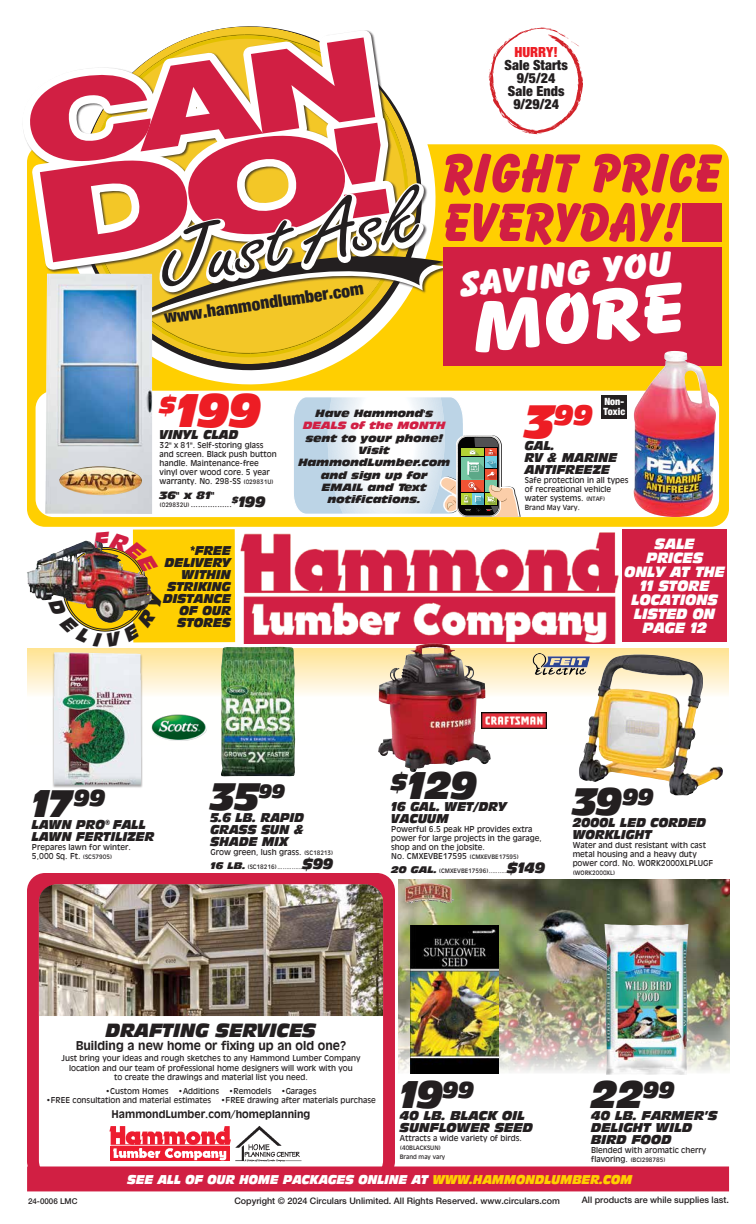
<style>
.page{position:relative;width:756px;height:1224px;background:#fff}
.page>*{position:absolute;margin:0;border:0;box-sizing:border-box;transform-origin:0 0}
.t1{font:800 72.2px "Balloon BT";color:#fff;scale:1.22 1}
.t2{font:800 55.1px/49.3px "Balloon BT";color:#d11f43}
.t3{font:italic 44px "Incised 901 BT Nord";color:#ed1d24;scale:.85 1}
.t4{font:800 36.1px "Balloon BT";color:#fff;scale:1.22 1}
.t5{font:italic 36px "Incised 901 BT Nord";color:#231f20;scale:.85 1}
.t6{font:italic 26.4px "Incised 901 BT Nord";color:#ed1d24;scale:.85 1}
.t7{font:italic 22px "Incised 901 BT Nord";color:#ed1d24;scale:.85 1}
.t8{font:italic 21.6px "Incised 901 BT Nord";color:#231f20;scale:.85 1}
.t9{font:italic 18px "Incised 901 BT Nord";color:#231f20;scale:.85 1}
.t10{font:900 condensed 17.5px "Helvetica Neue LT Std";color:#231f20}
.t11{font:italic 14px/14px "Incised 901 BT Nord";color:#fff;text-align:center;scale:.83 1}
.t12{font:900 condensed 14px/13px "Helvetica Neue LT Std";color:#231f20;text-align:center}
.t13{font:italic 14px "Incised 901 BT Nord";color:#231f20;scale:.85 1}
.t14{font:900 condensed 14px "Helvetica Neue LT Std";color:#ed1d24}
.t15{font:italic 12px/12px "Incised 901 BT Nord";color:#231f20;scale:.85 1}
.t16{font:italic 12px/12px "Incised 901 BT Nord";color:#231f20;scale:.9 1}
.t17{font:italic 12px "Incised 901 BT Nord";color:#fff;scale:.82 1}
.t18{font:700 12px "Incised 901 BT";color:#231f20}
.t19{font:700 10.5px "Incised 901 BT";color:#231f20}
.t20{font:900 condensed 10px/10px "Helvetica Neue LT Std";color:#fff}
.t21{font:italic 10px "Incised 901 BT Nord";color:#231f20}
.t22{font:italic 9.9px/12.4px "Incised 901 BT Nord";color:#231f20;text-align:center}
.t23{font:italic 9.9px "Incised 901 BT Nord";color:#d11f44}
.t24{font:500 9px "Helvetica Neue LT Std";color:#231f20}
.t25{font:8px/9px "Incised 901 BT";color:#231f20}
.t26{font:500 8px "Helvetica Neue LT Std";color:#231f20}
.t27{font:7px "Incised 901 BT";color:#231f20}
.t28{font:6px/9px "Incised 901 BT";color:#231f20}
.s1{font-size:6px}
.s2{font-family:"Incised 901 BT Nord";font-style:italic;font-size:14px}
.s3{font-size:44px}
.s4{font-family:"Incised 901 BT Nord";font-style:italic;font-size:9px}
.s5{font-size:8px}
.s6{color:#ffcf01}
</style>
<div class="page">
<svg style="left:27px;top:649px;width:702px;height:96px"></svg>
<div style="left:52px;top:653px;width:91px;height:136px;background:#231f20;opacity:.4"></div>
<img style="left:54px;top:652px;width:87px;height:133px">
<img style="left:150px;top:714px;width:59px;height:27px">
<div style="left:27px;top:873px;width:368px;height:306px;background:#d11f43;border-radius:18px"></div>
<div style="left:39px;top:885px;width:344px;height:294px;background:#fff;border-radius:18px"></div>
<img style="left:39px;top:884px;width:344px;height:132px">
<img style="left:235px;top:1126px;width:67px;height:36px">
<div style="left:27px;top:144px;width:702px;height:383px;background:#ffcf01;border-radius:18px"></div>
<svg style="left:489px;top:27px;width:94px;height:107px"></svg>
<svg style="left:152px;top:355px;width:198px;height:24px"></svg>
<svg style="left:23px;top:26px;width:425px;height:329px"></svg>
<div style="left:622px;top:529px;width:105px;height:113px;background:#d11f43"></div>
<img style="left:27px;top:556px;width:21px;height:45px">
<img style="left:240px;top:532px;width:378px;height:111px">
<div style="left:36px;top:391px;width:683px;height:126px;background:#fff"></div>
<div style="left:27px;top:1167px;width:702px;height:24px;background:#d11f43"></div>
<div style="left:443px;top:247px;width:279px;height:118px;background:#d11f43"></div>
<div style="left:683px;top:203px;width:39px;height:39px;background:#d11f43"></div>
<div style="left:110px;top:1146px;width:120px;height:15px;background:#ed1c2f"></div>
<svg style="left:109px;top:1126px;width:122px;height:34px"></svg>
<hr style="left:111px;top:1144px;width:119px;height:1px;background:#ed1c2f">
<svg style="left:293px;top:396px;width:228px;height:121px;background:#d8dedf"></svg>
<img style="left:45px;top:274px;width:107px;height:240px">
<img style="left:58px;top:466px;width:86px;height:29px">
<div style="left:602px;top:395px;width:25px;height:23px;background:#231f20"></div>
<img style="left:634px;top:351px;width:82px;height:166px">
<img style="left:395px;top:644px;width:37px;height:35px">
<img style="left:482px;top:713px;width:64px;height:16px">
<img style="left:579px;top:654px;width:144px;height:142px">
<img style="left:531px;top:653px;width:59px;height:22px">
<img style="left:399px;top:879px;width:331px;height:195px">
<img style="left:405px;top:883px;width:49px;height:21px">
<img style="left:411px;top:926px;width:88px;height:147px">
<img style="left:605px;top:924px;width:83px;height:151px">
<img style="left:220px;top:647px;width:75px;height:130px">
<img style="left:48px;top:529px;width:187px;height:114px">
<h3 class="t10" style="left:163px;top:306px;width:203px;rotate:-8deg">www.hammondlumber.com</h3>
<h3 class="t14" style="left:514px;top:43px;width:45px">HURRY!</h3>
<h3 class="t12" style="left:505px;top:58px;width:65px">Sale Starts<br>9/5/24<br>Sale Ends<br>9/29/24</h3>
<h2 class="t2" style="left:443px;top:148px;width:280px">RIGHT PRICE<br>EVERYDAY!</h2>
<h3 class="t4" style="left:459px;top:263px;width:177px;rotate:-6deg">SAVING YOU</h3>
<h1 class="t1" style="left:471px;top:284px;width:176px;rotate:-6deg">MORE</h1>
<h3 class="t3" style="left:176px;top:384px;width:102px">199</h3>
<p class="t25" style="left:160px;top:440px;width:119px">32" x 81". Self-storing glass and screen. Black push button handle. Maintenance-free vinyl over wood core. 5 year warranty. No. 298-SS <span class="s1">(029831U)</span></p>
<p class="t21" style="left:160px;top:489px;width:57px">36" x 81"</p>
<p class="t25" style="left:160px;top:499px;width:108px"><span class="s1">(029832U)</span> .................<sup>$</sup><span class="s2">199</span></p>
<h3 class="t7" style="left:160px;top:392px;width:21px">$</h3>
<h3 class="t15" style="left:160px;top:428px;width:94px">VINYL CLAD</h3>
<h3 class="t15" style="left:163px;top:545px;width:81px;text-align:right">*FREE<br>DELIVERY<br>WITHIN<br>STRIKING<br>DISTANCE<br>OF OUR<br>STORES</h3>
<p class="t22" style="left:316px;top:407px;width:119px">Have Hammond's</p>
<p class="t23" style="left:303px;top:420px;width:144px">DEALS of the MONTH</p>
<p class="t22" style="left:298px;top:432px;width:153px">sent to your phone!<br>Visit<br>HammondLumber.com and sign up for<br>EMAIL and Text notifications.</p>
<p class="t20" style="left:603px;top:397px;width:23px">Non-<br>Toxic</p>
<h3 class="t6" style="left:525px;top:399px;width:81px"><span class="s3">3</span>99</h3>
<h3 class="t15" style="left:525px;top:440px;width:110px">GAL.<br>RV &amp; MARINE<br>ANTIFREEZE</h3>
<p class="t25" style="left:525px;top:476px;width:105px">Safe protection in all types of recreational vehicle water systems. <span class="s1">(NTAF)</span></p>
<p class="t27" style="left:525px;top:503px;width:56px">Brand May Vary.</p>
<h3 class="t11" style="left:625px;top:536px;width:123px">SALE<br>PRICES<br>ONLY AT THE<br>11 STORE<br>LOCATIONS<br>LISTED ON<br>PAGE 12</h3>
<h3 class="t5" style="left:32px;top:782px;width:88px">17<sup>99</sup></h3>
<h3 class="t15" style="left:32px;top:818px;width:145px">LAWN PRO<sup>®</sup> FALL<br>LAWN FERTILIZER</h3>
<p class="t25" style="left:32px;top:842px;width:100px">Prepares lawn for winter.<br>5,000 Sq. Ft. <span class="s1">(SC57905)</span></p>
<h3 class="t5" style="left:211px;top:775px;width:89px">35<sup>99</sup></h3>
<h3 class="t15" style="left:211px;top:812px;width:112px;text-align:justify">5.6 LB. RAPID GRASS SUN &amp; SHADE MIX</h3>
<p class="t25" style="left:211px;top:848px;width:124px">Grow green, lush grass. <span class="s1">(SC18213)</span></p>
<p class="t28" style="left:211px;top:863px;width:94px"><span class="s4">16 LB.</span> (SC18216)..............</p>
<h3 class="t13" style="left:303px;top:856px;width:38px">$99</h3>
<h3 class="t8" style="left:391px;top:769px;width:21px">$</h3>
<h3 class="t15" style="left:391px;top:801px;width:137px">16 GAL. WET/DRY</h3>
<h3 class="t5" style="left:408px;top:765px;width:84px">129</h3>
<h3 class="t15" style="left:391px;top:813px;width:69px">VACUUM</h3>
<p class="t25" style="left:391px;top:825px;width:152px">Powerful 6.5 peak HP provides extra power for large projects in the garage, shop and on the jobsite.<br>No. CMXEVBE17595 <span class="s1">(CMXEVBE17595)</span></p>
<p class="t28" style="left:391px;top:867px;width:117px"><span class="s4">20 GAL.</span> (CMXEVBE17596)..........</p>
<h3 class="t13" style="left:507px;top:860px;width:46px">$149</h3>
<h3 class="t5" style="left:573px;top:780px;width:97px">39<sup>99</sup></h3>
<h3 class="t15" style="left:573px;top:817px;width:159px">2000L LED CORDED<br>WORKLIGHT</h3>
<p class="t25" style="left:573px;top:841px;width:142px">Water and dust resistant with cast metal housing and a heavy duty power cord. No. WORK2000XLPLUGF</p>
<p class="t28" style="left:573px;top:869px;width:44px">(WORK2000XL)</p>
<h3 class="t9" style="left:106px;top:1020px;width:249px">DRAFTING SERVICES</h3>
<h3 class="t18" style="left:76px;top:1038px;width:272px">Building a new home or fixing up an old one?</h3>
<p class="t25" style="left:62px;top:1054px;width:300px;line-height:9.5px;text-align:center">Just bring your ideas and rough sketches to any Hammond Lumber Company location and our team of professional home designers will work with you<br>to create the drawings and material list you need.</p>
<p class="t25" style="left:106px;top:1087px;width:212px">•Custom Homes •Additions •Remodels •Garages</p>
<p class="t25" style="left:46px;top:1096px;width:331px">•FREE consultation and material estimates •FREE drawing after materials purchase</p>
<h3 class="t19" style="left:112px;top:1108px;width:200px">HammondLumber.com/homeplanning</h3>
<h3 class="t5" style="left:400px;top:1073px;width:89px">19<sup>99</sup></h3>
<h3 class="t16" style="left:400px;top:1109px;width:150px">40 LB. BLACK OIL<br>SUNFLOWER SEED</h3>
<p class="t25" style="left:400px;top:1133px;width:124px">Attracts a wide variety of birds.</p>
<p class="t28" style="left:400px;top:1143px;width:47px">(40BLACKSUN)<br>Brand may vary</p>
<h3 class="t5" style="left:591px;top:1073px;width:100px">22<sup>99</sup></h3>
<h3 class="t16" style="left:591px;top:1109px;width:142px">40 LB. FARMER’S<br>DELIGHT WILD<br>BIRD FOOD</h3>
<p class="t25" style="left:591px;top:1145px;width:117px">Blended with aromatic cherry</p>
<p class="t28" style="left:591px;top:1155px;width:76px"><span class="s5">flavoring.</span> (BCI298785)</p>
<h3 class="t17" style="left:128px;top:1172px;width:617px">SEE ALL OF OUR HOME PACKAGES ONLINE AT <span class="s6">WWW.HAMMONDLUMBER.COM</span></h3>
<p class="t26" style="left:28px;top:1196px;width:51px">24-0006 LMC</p>
<p class="t24" style="left:234px;top:1195px;width:327px">Copyright © 2024 Circulars Unlimited. All Rights Reserved. www.circulars.com</p>
<p class="t24" style="left:582px;top:1194px;width:149px">All products are while supplies last.</p>
</div>
